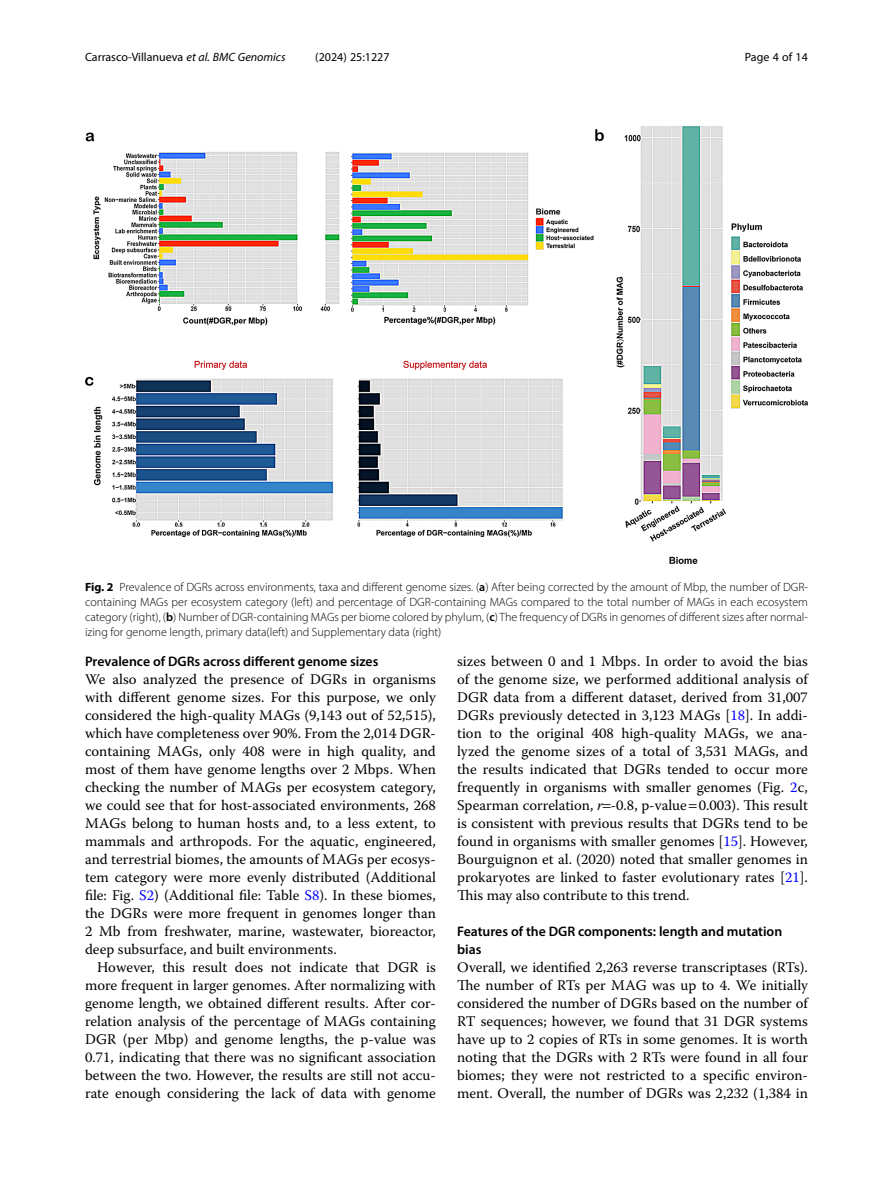
<style>
.page{position:relative;width:893px;height:1191px;background:#fff}
.page>*{position:absolute;margin:0;border:0;box-sizing:border-box;transform-origin:0 0}
.Body_Text{font:14.7px/18px "Warnock Pro";color:#000;text-align:justify}
.Body_Text_Indent{font:14.7px/18px "Warnock Pro";color:#000;text-align:justify}
.Head_2{font:600 13.8px/18px "Myriad Pro";color:#000}
.Figure_Caption{font:300 12px/15px "Myriad Pro";color:#000;text-align:justify}
.t1{font:12px "Myriad Pro";color:#000}
.s1{font-style:italic}
.s2{font-weight:700}
.s3{font-weight:600}
.s4{color:#00f}
</style>
<div class="page">
<img style="left:85px;top:126px;width:723px;height:438px">
<p class="t1" style="left:85px;top:50px;width:202px">Carrasco-Villanueva <span class="s1">et al. BMC Genomics</span></p>
<p class="t1" style="left:315px;top:50px;width:76px">(2024) 25:1227</p>
<p class="t1" style="left:745px;top:50px;width:65px">Page 4 of 14</p>
<p class="Figure_Caption" style="left:85px;top:579px;width:724px"><span class="s2">Fig. 2</span> Prevalence of DGRs across environments, taxa and different genome sizes. (<span class="s3">a</span>) After being corrected by the amount of Mbp, the number of DGR&shy;containing MAGs per ecosystem category (left) and percentage of DGR-containing MAGs compared to the total number of MAGs in each ecosystem category (right), (<span class="s3">b</span>) Number of DGR-containing MAGs per biome colored by phylum, (<span class="s3">c</span>) The frequency of DGRs in genomes of different sizes after normal&shy;izing for genome length, primary data(left) and Supplementary data (right)</p>
<p class="Head_2" style="left:85px;top:652px;width:295px">Prevalence of DGRs across different genome sizes</p>
<p class="Body_Text" style="left:85px;top:670px;width:352px">We also analyzed the presence of DGRs in organisms with different genome sizes. For this purpose, we only considered the high-quality MAGs (9,143 out of 52,515), which have completeness over 90%. From the 2,014 DGR&shy;containing MAGs, only 408 were in high quality, and most of them have genome lengths over 2 Mbps. When checking the number of MAGs per ecosystem category, we could see that for host-associated environments, 268<br>MAGs belong to human hosts and, to a less extent, to mammals and arthropods. For the aquatic, engineered, and terrestrial biomes, the amounts of MAGs per ecosys&shy;tem category were more evenly distributed (Additional file: Fig. <span class="s4">S2</span>) (Additional file: Table <span class="s4">S8</span>). In these biomes, the DGRs were more frequent in genomes longer than 2 Mb from freshwater, marine, wastewater, bioreactor, deep subsurface, and built environments.</p>
<p class="Body_Text_Indent" style="left:85px;top:958px;width:352px;text-indent:12px">However, this result does not indicate that DGR is more frequent in larger genomes. After normalizing with genome length, we obtained different results. After cor&shy;relation analysis of the percentage of MAGs containing DGR (per Mbp) and genome lengths, the p-value was 0.71, indicating that there was no significant association between the two. However, the results are still not accu&shy;rate enough considering the lack of data with genome</p>
<p class="Body_Text_Indent" style="left:457px;top:652px;width:352px">sizes between 0 and 1 Mbps. In order to avoid the bias of the genome size, we performed additional analysis of DGR data from a different dataset, derived from 31,007<br>DGRs previously detected in 3,123 MAGs [<span class="s4">18</span>]. In addi&shy;tion to the original 408 high-quality MAGs, we ana&shy;lyzed the genome sizes of a total of 3,531 MAGs, and the results indicated that DGRs tended to occur more frequently in organisms with smaller genomes (Fig. <span class="s4">2</span>c, Spearman correlation, <span class="s1">r</span> -0.8, p-value 0.003). This result is consistent with previous results that DGRs tend to be found in organisms with smaller genomes [<span class="s4">15</span>]. However, Bourguignon et al. (2020) noted that smaller genomes in prokaryotes are linked to faster evolutionary rates [<span class="s4">21</span>].<br>This may also contribute to this trend.</p>
<p class="Head_2" style="left:457px;top:922px;width:327px">Features of the DGR components: length and mutation bias</p>
<p class="Body_Text" style="left:457px;top:958px;width:352px">Overall, we identified 2,263 reverse transcriptases (RTs).<br>The number of RTs per MAG was up to 4. We initially considered the number of DGRs based on the number of RT sequences; however, we found that 31 DGR systems have up to 2 copies of RTs in some genomes. It is worth noting that the DGRs with 2 RTs were found in all four biomes; they were not restricted to a specific environ&shy;ment. Overall, the number of DGRs was 2,232 (1,384 in</p>
</div>
